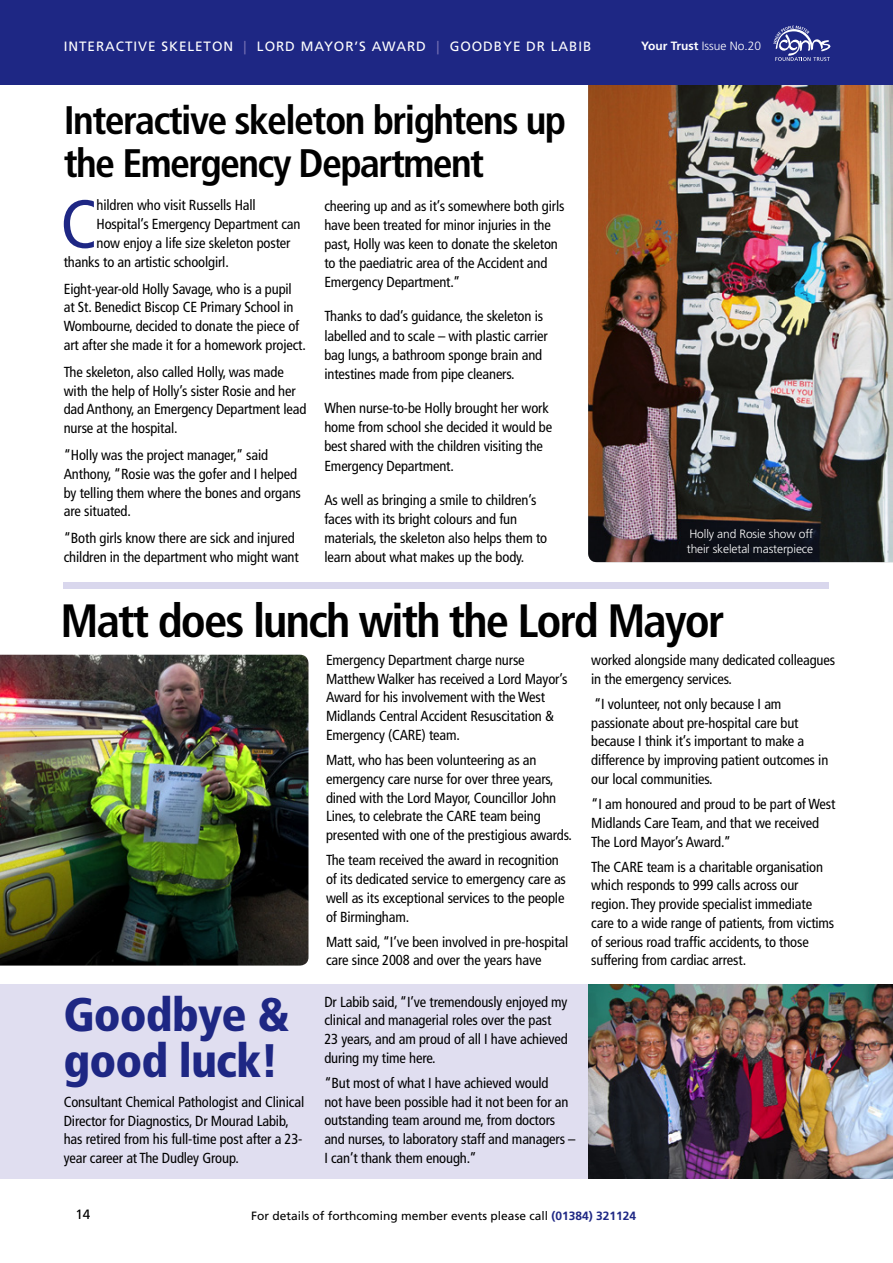
<style>
.page{position:relative;width:893px;height:1263px;background:#fff}
.page>*{position:absolute;margin:0;border:0;box-sizing:border-box;transform-origin:0 0}
.t1{font:condensed 68.25px "Frutiger LT";color:#1e2784}
.t2{font:900 condensed 46.95px/46px "Frutiger LT";letter-spacing:-.02em;color:#1e2784}
.t3{font:700 condensed 46.65px "Frutiger LT";letter-spacing:-.04em;color:#000}
.t4{font:700 condensed 39.9px/43px "Frutiger LT";letter-spacing:-.04em;color:#000}
.t5{font:condensed 14.55px/18.8px "Frutiger LT";letter-spacing:-.01em;color:#000}
.t6{font:13.5px "Frutiger LT";letter-spacing:.07em;color:#fff}
.t7{font:13.5px "Frutiger LT";color:#000}
.t8{font:300 12px/15px "Frutiger LT";letter-spacing:-.01em;color:#fff}
.t9{font:12px "Frutiger LT";color:#000}
.s1{color:#7470b3}
.s2{font-weight:700}
.s3{font-weight:700;color:#1e2784}
</style>
<div class="page">
<div style="left:0;top:984px;width:588px;height:194px;background:#e0def0"></div>
<img style="left:588px;top:85px;width:305px;height:477px">
<div style="left:0;top:0;width:893px;height:85px;background:#1e2784"></div>
<svg style="left:773px;top:26px;width:58px;height:35px"></svg>
<img style="left:0;top:655px;width:308px;height:310px">
<img style="left:588px;top:984px;width:305px;height:194px">
<div style="left:64px;top:582px;width:765px;height:6px;background:#d9d7ed"></div>
<p class="t6" style="left:64px;top:38px;width:529px">INTERACTIVE SKELETON <span class="s1">|</span> LORD MAYOR’S AWARD <span class="s1">|</span> GOODBYE DR LABIB</p>
<p class="t8" style="left:641px;top:39px;width:121px"><span class="s2">Your Trust</span> Issue No.20</p>
<h3 class="t4" style="left:64px;top:99px;width:504px">Interactive skeleton brightens up the Emergency Department</h3>
<h1 class="t1" style="left:60px;top:185px;width:38px">C</h1>
<p class="t5" style="left:96px;top:196px;width:161px">hildren who visit Russells Hall</p>
<p class="t5" style="left:96px;top:215px;width:206px">Hospital’s Emergency Department can</p>
<p class="t5" style="left:96px;top:234px;width:196px">now enjoy a life size skeleton poster</p>
<p class="t5" style="left:64px;top:252px;width:167px">thanks to an artistic schoolgirl.</p>
<p class="t5" style="left:64px;top:279px;width:244px">Eight-year-old Holly Savage, who is a pupil at St. Benedict Biscop CE Primary School in Wombourne, decided to donate the piece of art after she made it for a homework project.</p>
<p class="t5" style="left:64px;top:363px;width:244px">The skeleton, also called Holly, was made with the help of Holly’s sister Rosie and her dad Anthony, an Emergency Department lead nurse at the hospital.</p>
<p class="t5" style="left:64px;top:446px;width:239px">“Holly was the project manager,” said Anthony, “Rosie was the gofer and I helped by telling them where the bones and organs are situated.</p>
<p class="t5" style="left:64px;top:529px;width:236px">“Both girls know there are sick and injured children in the department who might want</p>
<p class="t5" style="left:324px;top:196px;width:242px;line-height:19.2px">cheering up and as it’s somewhere both girls have been treated for minor injuries in the past, Holly was keen to donate the skeleton to the paediatric area of the Accident and Emergency Department.”</p>
<p class="t5" style="left:324px;top:307px;width:225px;line-height:19.2px">Thanks to dad’s guidance, the skeleton is labelled and to scale – with plastic carrier bag lungs, a bathroom sponge brain and intestines made from pipe cleaners.</p>
<p class="t5" style="left:324px;top:398px;width:229px;line-height:19.2px">When nurse-to-be Holly brought her work home from school she decided it would be best shared with the children visiting the Emergency Department.</p>
<p class="t5" style="left:324px;top:490px;width:224px;line-height:19.2px">As well as bringing a smile to children’s faces with its bright colours and fun materials, the skeleton also helps them to learn about what makes up the body.</p>
<p class="t8" style="left:687px;top:526px;width:128px">Holly and Rosie show off their skeletal masterpiece</p>
<h3 class="t3" style="left:61px;top:593px;width:665px">Matt does lunch with the Lord Mayor</h3>
<h2 class="t2" style="left:64px;top:991px;width:228px">Goodbye &amp; good luck!</h2>
<p class="t5" style="left:64px;top:1092px;width:242px">Consultant Chemical Pathologist and Clinical Director for Diagnostics, Dr Mourad Labib, has retired from his full-time post after a 23- year career at The Dudley Group.</p>
<p class="t5" style="left:326px;top:651px;width:243px">Emergency Department charge nurse Matthew Walker has received a Lord Mayor’s Award for his involvement with the West Midlands Central Accident Resuscitation &amp; Emergency (CARE) team.</p>
<p class="t5" style="left:326px;top:751px;width:247px">Matt, who has been volunteering as an emergency care nurse for over three years, dined with the Lord Mayor, Councillor John Lines, to celebrate the CARE team being presented with one of the prestigious awards.</p>
<p class="t5" style="left:326px;top:851px;width:241px">The team received the award in recognition of its dedicated service to emergency care as well as its exceptional services to the people of Birmingham.</p>
<p class="t5" style="left:326px;top:932px;width:244px">Matt said, “I’ve been involved in pre-hospital care since 2008 and over the years have</p>
<p class="t5" style="left:324px;top:992px;width:245px">Dr Labib said, “I’ve tremendously enjoyed my clinical and managerial roles over the past 23 years, and am proud of all I have achieved during my time here.</p>
<p class="t5" style="left:324px;top:1074px;width:253px">“But most of what I have achieved would<br>not have been possible had it not been for an outstanding team around me, from doctors and nurses, to laboratory staff and managers – I can’t thank them enough.”</p>
<p class="t5" style="left:591px;top:651px;width:245px">worked alongside many dedicated colleagues in the emergency services.</p>
<p class="t5" style="left:591px;top:694px;width:239px">“I volunteer, not only because I am passionate about pre-hospital care but because I think it’s important to make a difference by improving patient outcomes in our local communities.</p>
<p class="t5" style="left:591px;top:795px;width:246px">“I am honoured and proud to be part of West<br>Midlands Care Team, and that we received<br>The Lord Mayor’s Award.”</p>
<p class="t5" style="left:591px;top:857px;width:245px">The CARE team is a charitable organisation which responds to 999 calls across our region. They provide specialist immediate care to a wide range of patients, from victims of serious road traffic accidents, to those suffering from cardiac arrest.</p>
<p class="t7" style="left:75px;top:1206px;width:17px">14</p>
<p class="t9" style="left:251px;top:1208px;width:386px">For details of forthcoming member events please call <span class="s3">(01384) 321124</span></p>
</div>
